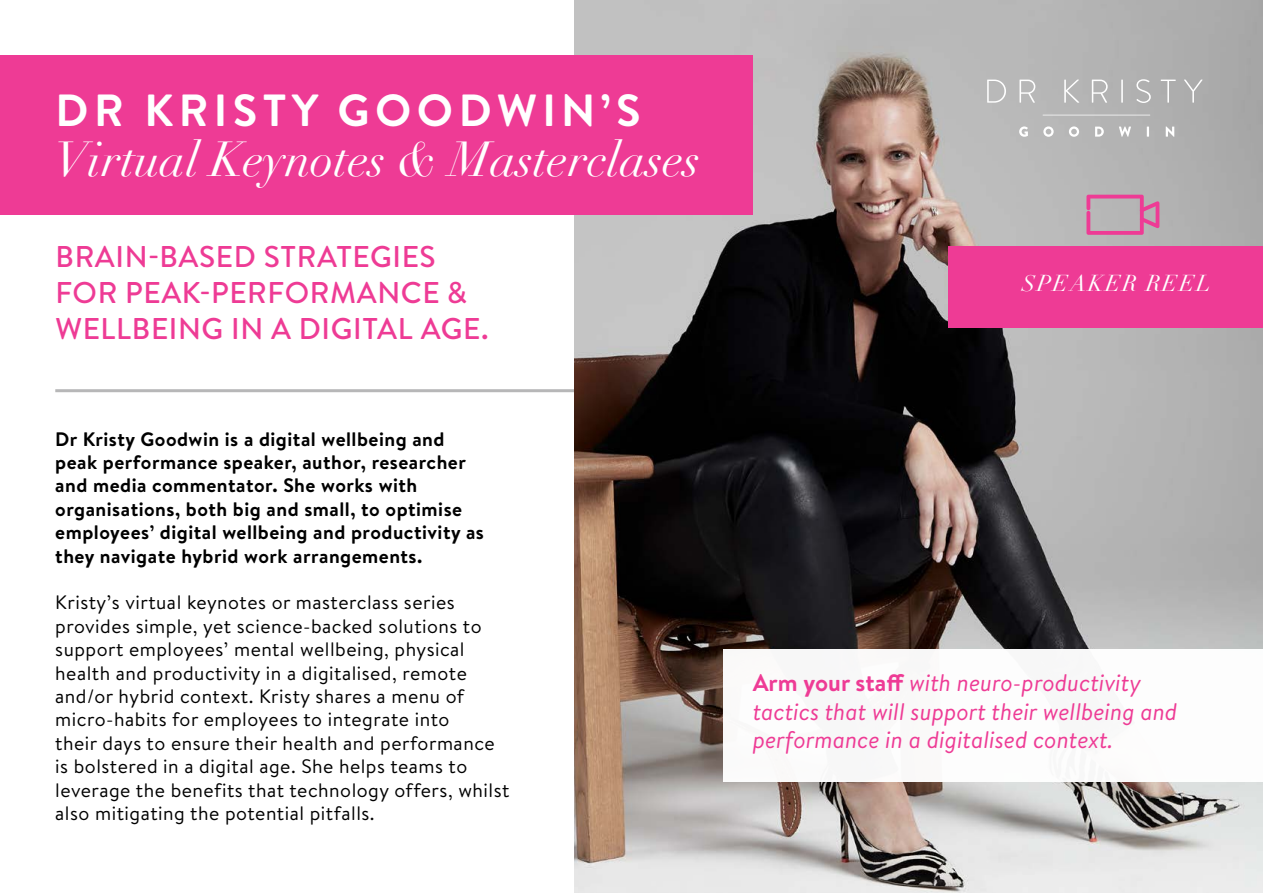
<style>
.page{position:relative;width:1263px;height:893px;background:#fff}
.page>*{position:absolute;margin:0;border:0;box-sizing:border-box;transform-origin:0 0}
.t1{font:italic 48px "Didot";color:#fff}
.t2{font:700 45px "Brandon Text";letter-spacing:.12em;color:#fff}
.t3{font:500 30px/36px "Brandon Text";letter-spacing:.02em;color:#ee3b95}
.t4{font:italic 24px/28.5px "Brandon Text";color:#ee3b95}
.t5{font:italic 22.5px "Didot";letter-spacing:.075em;color:#fff}
.t6{font:19.5px/23.4px "Brandon Text";letter-spacing:.025em;color:#000}
.t7{font:700 19.5px/23.4px "Brandon Text";letter-spacing:.025em;color:#000}
.s1{font-weight:700;font-style:normal}
</style>
<div class="page">
<hr style="left:55px;top:389px;width:530px;height:3px;background:#b7b7b8">
<img style="left:574px;top:0;width:689px;height:893px">
<div style="left:0;top:55px;width:753px;height:160px;background:#ee3b95"></div>
<div style="left:724px;top:649px;width:539px;height:133px;background:#fff"></div>
<svg style="left:987px;top:80px;width:19px;height:23px"></svg>
<svg style="left:1019px;top:80px;width:16px;height:23px"></svg>
<svg style="left:1064px;top:80px;width:15px;height:23px"></svg>
<svg style="left:1092px;top:80px;width:16px;height:23px"></svg>
<hr style="left:1121px;top:80px;width:2px;height:23px;background:#fff">
<svg style="left:1136px;top:79px;width:15px;height:24px"></svg>
<svg style="left:1161px;top:80px;width:15px;height:23px"></svg>
<svg style="left:1184px;top:80px;width:19px;height:23px"></svg>
<svg style="left:1019px;top:126px;width:9px;height:11px"></svg>
<svg style="left:1043px;top:126px;width:11px;height:11px"></svg>
<svg style="left:1069px;top:126px;width:10px;height:11px"></svg>
<svg style="left:1095px;top:127px;width:9px;height:10px"></svg>
<svg style="left:1119px;top:126px;width:12px;height:11px"></svg>
<svg style="left:1147px;top:127px;width:2px;height:10px"></svg>
<svg style="left:1166px;top:126px;width:8px;height:11px"></svg>
<svg style="left:1043px;top:115px;width:107px;height:1px"></svg>
<svg style="left:1086px;top:195px;width:73px;height:40px"></svg>
<div style="left:948px;top:246px;width:315px;height:82px;background:#ee3b95"></div>
<h2 class="t2" style="left:56px;top:79px;width:586px">DR KRISTY GOODWIN’S</h2>
<h1 class="t1" style="left:55px;top:129px;width:646px">Virtual Keynotes &amp; Masterclases</h1>
<h3 class="t3" style="left:55px;top:238px;width:435px">BRAIN-BASED STRATEGIES<br>FOR PEAK-PERFORMANCE &amp;<br>WELLBEING IN A DIGITAL AGE.</h3>
<p class="t7" style="left:55px;top:427px;width:430px">Dr Kristy Goodwin is a digital wellbeing and peak performance speaker, author, researcher and media commentator. She works with organisations, both big and small, to optimise employees’ digital wellbeing and productivity as they navigate hybrid work arrangements.</p>
<p class="t6" style="left:55px;top:590px;width:456px">Kristy’s virtual keynotes or masterclass series provides simple, yet science-backed solutions to support employees’ mental wellbeing, physical health and productivity in a digitalised, remote and/or hybrid context. Kristy shares a menu of micro-habits for employees to integrate into<br>their days to ensure their health and performance is bolstered in a digital age. She helps teams to leverage the benefits that technology offers, whilst also mitigating the potential pitfalls.</p>
<p class="t5" style="left:1022px;top:269px;width:190px">SPEAKER REEL</p>
<p class="t4" style="left:753px;top:668px;width:426px"><span class="s1">Arm your staff</span> with neuro-productivity tactics that will support their wellbeing and performance in a digitalised context.</p>
</div>
